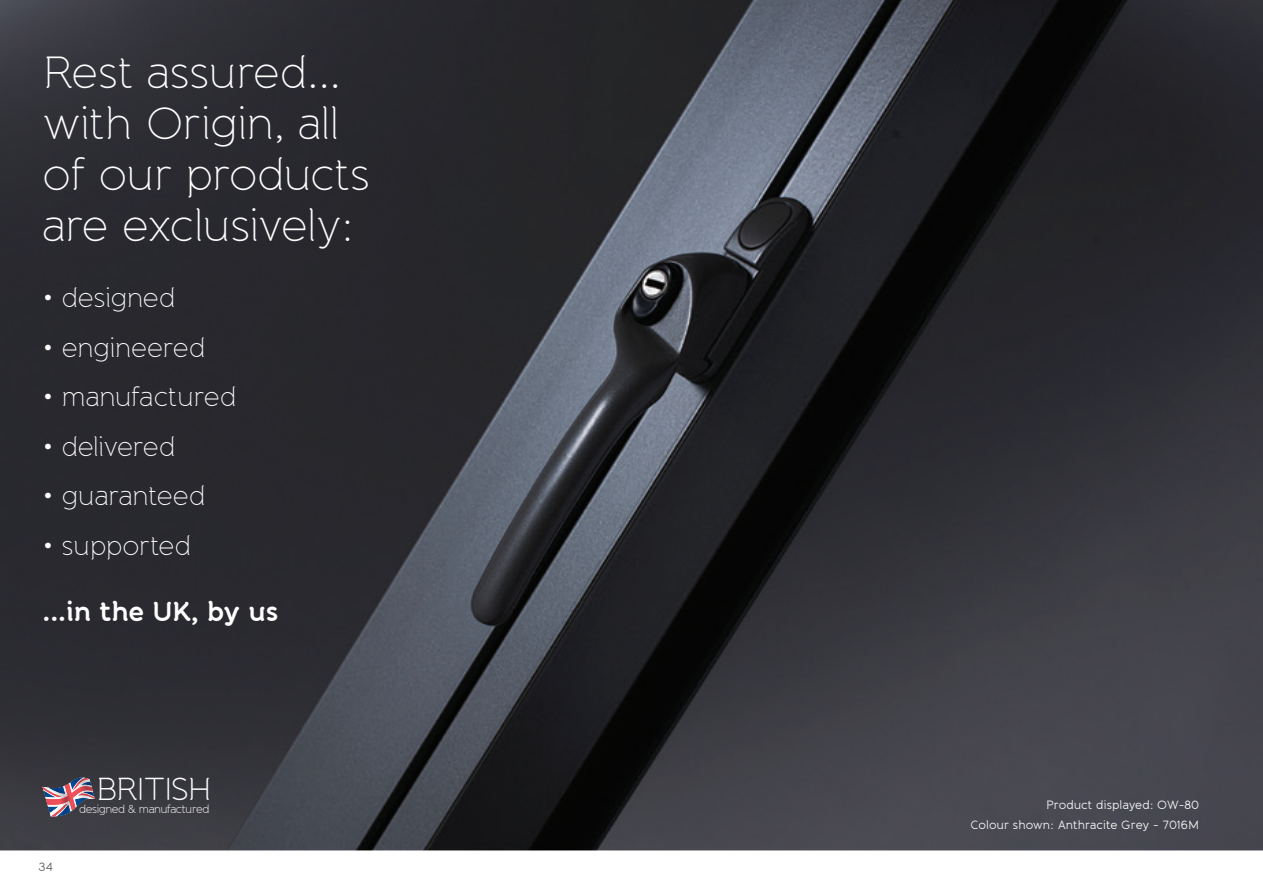
<style>
.page{position:relative;width:1263px;height:893px;background:#fff}
.page>*{position:absolute;margin:0;border:0;box-sizing:border-box;transform-origin:0 0}
.t1{font:200 45px/51px "Banda";letter-spacing:-.01em;color:#fff}
.t2{font:300 31.8px "Banda";letter-spacing:-.04em;color:#fff}
.t3{font:200 27px "Banda";letter-spacing:-.01em;color:#fff}
.t4{font:700 27px "Banda";letter-spacing:-.025em;color:#fff}
.t5{font:12px/19.5px "Banda";color:#fff;text-align:right}
.t6{font:12px "Banda";color:#57585a}
.t7{font:300 11.55px "Banda";letter-spacing:-.04em;color:#fff}
</style>
<div class="page">
<img style="left:0;top:0;width:1263px;height:850px">
<svg style="left:43px;top:778px;width:53px;height:38px"></svg>
<img style="left:73px;top:778px;width:17px;height:5px">
<img style="left:93px;top:793px;width:2px;height:6px">
<img style="left:43px;top:787px;width:3px;height:10px">
<img style="left:51px;top:810px;width:17px;height:6px">
<img style="left:46px;top:783px;width:47px;height:27px">
<h1 class="t1" style="left:43px;top:47px;width:329px">Rest assured... with Origin, all of our products are exclusively:</h1>
<p class="t3" style="left:43px;top:282px;width:134px">• designed</p>
<p class="t3" style="left:43px;top:331px;width:164px">• engineered</p>
<p class="t3" style="left:43px;top:381px;width:195px">• manufactured</p>
<p class="t3" style="left:43px;top:430px;width:134px">• delivered</p>
<p class="t3" style="left:43px;top:479px;width:164px">• guaranteed</p>
<p class="t3" style="left:43px;top:529px;width:150px">• supported</p>
<p class="t4" style="left:43px;top:594px;width:237px">...in the UK, by us</p>
<p class="t6" style="left:38px;top:859px;width:16px">34</p>
<p class="t2" style="left:96px;top:770px;width:117px">BRITISH</p>
<p class="t7" style="left:79px;top:802px;width:132px">designed &amp; manufactured</p>
<p class="t5" style="left:971px;top:795px;width:230px">Product displayed: OW-80<br>Colour shown: Anthracite Grey - 7016M</p>
</div>
